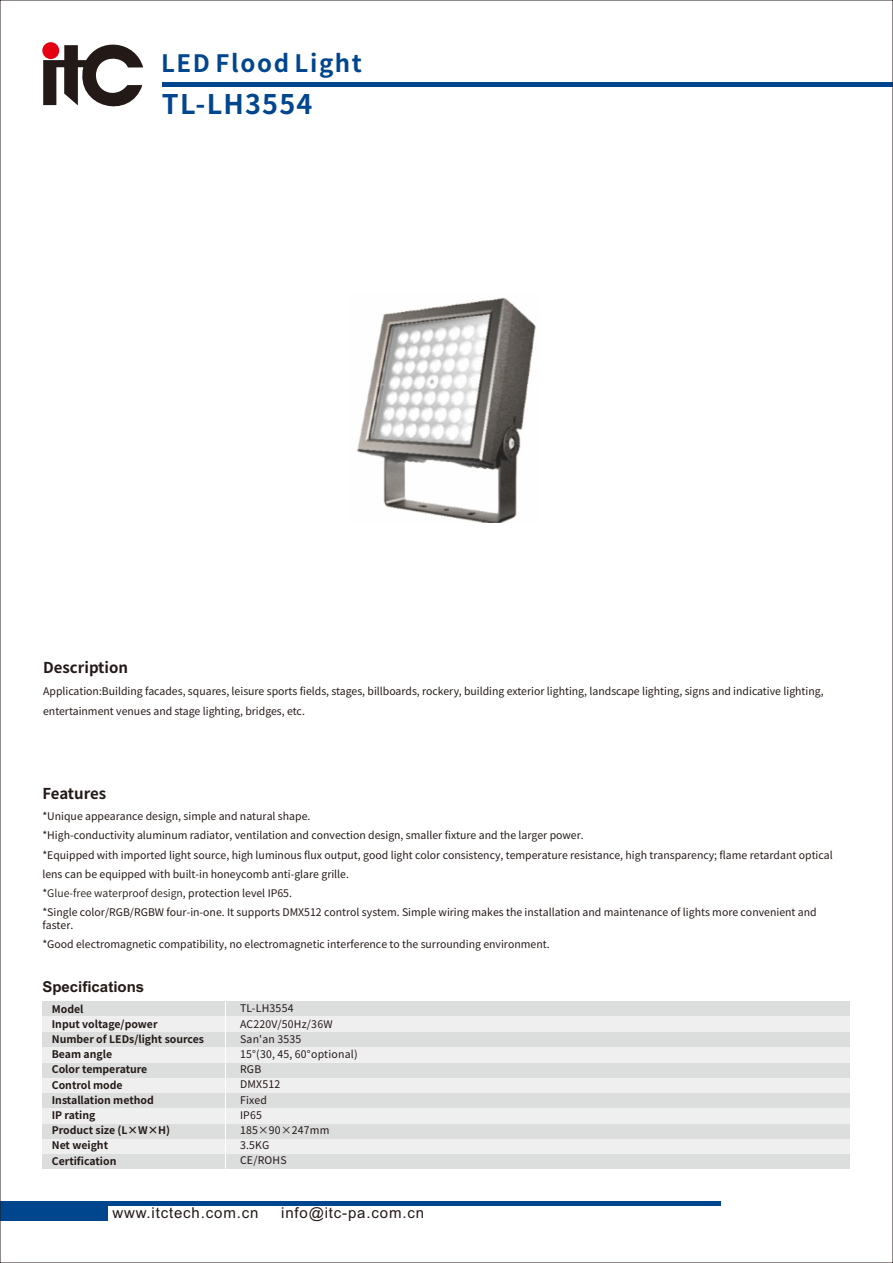
<style>
.page{position:relative;width:893px;height:1263px;background:#fff}
.page>*{position:absolute;margin:0;border:0;box-sizing:border-box;transform-origin:0 0}
.t1{font:700 27px "Source Han Sans SC";letter-spacing:.045em;color:#00468e}
.t2{font:700 24px "Source Han Sans SC";letter-spacing:.07em;color:#00468e}
.t3{font:15px "Arial";letter-spacing:.055em;color:#231916}
.t4{font:700 15px "Source Han Sans SC";color:#231916}
.t5{font:700 15px "Arial";color:#231916}
.t6{font:10.5px/19.2px "Source Han Sans SC";color:#231916}
.t7{font:700 10.5px/15.1px "Source Han Sans SC";color:#231916}
.t8{font:10.5px/15.1px "Source Han Sans SC";letter-spacing:.02em;color:#231916}
.t9{font:10.5px "Source Han Sans CN";color:#231916}
.s1{font-family:"Source Han Sans SC"}
</style>
<div class="page">
<div style="left:42px;top:1154px;width:808px;height:15px;background:#dcdddd"></div>
<hr style="left:0;top:1202px;width:720px;height:4px;background:#00468e">
<div style="left:0;top:1202px;width:108px;height:18px;background:#00468e"></div>
<hr style="left:163px;top:82px;width:730px;height:4px;background:#00468e">
<div style="left:42px;top:1001px;width:808px;height:153px;background:#efeff0"></div>
<svg style="left:43px;top:42px;width:100px;height:65px"></svg>
<div style="left:42px;top:1001px;width:808px;height:15px;background:#dcdddd"></div>
<div style="left:42px;top:1032px;width:808px;height:15px;background:#dcdddd"></div>
<div style="left:42px;top:1063px;width:808px;height:15px;background:#dcdddd"></div>
<div style="left:42px;top:1093px;width:808px;height:15px;background:#dcdddd"></div>
<div style="left:42px;top:1124px;width:808px;height:15px;background:#dcdddd"></div>
<hr style="left:225px;top:1001px;width:1px;height:168px;background:#fff">
<img style="left:357px;top:297px;width:179px;height:225px">
<h2 class="t2" style="left:161px;top:51px;width:203px">LED Flood Light</h2>
<h1 class="t1" style="left:162px;top:90px;width:152px">TL-LH3554</h1>
<h3 class="t4" style="left:43px;top:660px;width:86px">Description</h3>
<p class="t6" style="left:43px;top:681px;width:782px;line-height:20.1px">Application:Building facades, squares, leisure sports fields, stages, billboards, rockery, building exterior lighting, landscape lighting, signs and indicative lighting, entertainment venues and stage lighting, bridges, etc.</p>
<h3 class="t4" style="left:42px;top:786px;width:65px">Features</h3>
<p class="t6" style="left:42px;top:806px;width:792px">*Unique appearance design, simple and natural shape.<br>*High-conductivity aluminum radiator, ventilation and convection design, smaller fixture and the larger power.<br>*Equipped with imported light source, high luminous flux output, good light color consistency, temperature resistance, high transparency; flame retardant optical lens can be equipped with built-in honeycomb anti-glare grille.</p>
<p class="t9" style="left:42px;top:887px;width:251px"><span class="s1">*</span>Glue-free waterproof design<span class="s1">, protection level IP65.</span></p>
<p class="t6" style="left:42px;top:906px;width:776px;line-height:12.6px">*Single color/RGB/RGBW four-in-one. It supports DMX512 control system. Simple wiring makes the installation and maintenance of lights more convenient and faster.</p>
<p class="t6" style="left:42px;top:934px;width:509px">*Good electromagnetic compatibility, no electromagnetic interference to the surrounding environment.</p>
<h3 class="t5" style="left:42px;top:981px;width:103px">Specifications</h3>
<p class="t7" style="left:52px;top:1001px;width:154px">Model<br>Input voltage/power<br>Number of LEDs/light sources<br>Beam angle<br>Color temperature<br>Control mode<br>Installation method<br>IP rating<br>Product size (L×W×H)<br>Net weight<br>Certification</p>
<p class="t8" style="left:240px;top:1001px;width:119px">TL-LH3554<br>AC220V/50Hz/36W<br>San'an 3535<br>15°(30, 45, 60°optional)<br>RGB<br>DMX512<br>Fixed<br>IP65<br>185×90×247mm<br>3.5KG<br>CE/ROHS</p>
<h3 class="t3" style="left:112px;top:1207px;width:147px">www.itctech.com.cn</h3>
<h3 class="t3" style="left:281px;top:1207px;width:144px">info@itc-pa.com.cn</h3>
</div>
